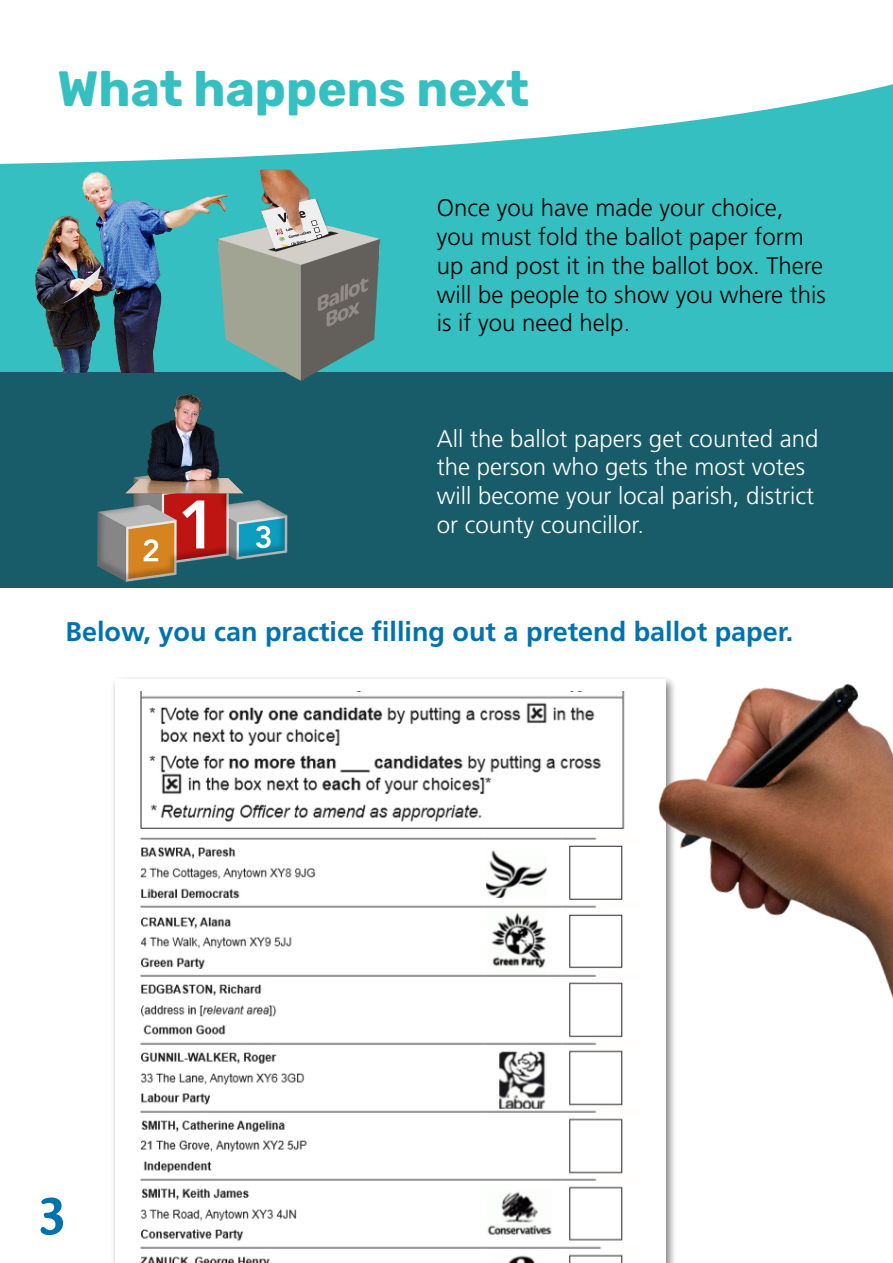
<style>
.page{position:relative;width:893px;height:1263px;background:#fff}
.page>*{position:absolute;margin:0;border:0;box-sizing:border-box;transform-origin:0 0}
.t1{font:700 54px "Rooney";color:#0073ae}
.t2{font:700 49.5px "Rubik";color:#35bfc1}
.t3{font:700 27px "Frutiger LT Std";color:#0073ae}
.t4{font:300 24px/28.8px "Frutiger LT Std";color:#000}
.t5{font:300 24px/28.8px "Frutiger LT Std";color:#fff}
</style>
<div class="page">
<svg style="left:0;top:84px;width:893px;height:289px;fill:#35bfc1"></svg>
<div style="left:0;top:373px;width:893px;height:215px;background:#185c69"></div>
<div style="left:110px;top:675px;width:567px;height:588px;background:#000;opacity:.5"></div>
<div style="left:115px;top:679px;width:550px;height:584px;background:#fff"></div>
<img style="left:278px;top:167px;width:130px;height:214px">
<img style="left:0;top:167px;width:278px;height:206px">
<img style="left:625px;top:675px;width:268px;height:407px">
<img style="left:97px;top:500px;width:191px;height:82px">
<img style="left:123px;top:393px;width:122px;height:112px">
<img style="left:140px;top:692px;width:500px;height:571px">
<p class="t2" style="left:58px;top:62px;width:473px">What happens next</p>
<p class="t4" style="left:437px;top:194px;width:391px">Once you have made your choice, you must fold the ballot paper form up and post it in the ballot box. There will be people to show you where this is if you need help.</p>
<p class="t5" style="left:437px;top:424px;width:383px">All the ballot papers get counted and the person who gets the most votes will become your local parish, district or county councillor.</p>
<p class="t3" style="left:66px;top:616px;width:729px">Below, you can practice filling out a pretend ballot paper.</p>
<p class="t1" style="left:39px;top:1172px;width:27px">3</p>
</div>
